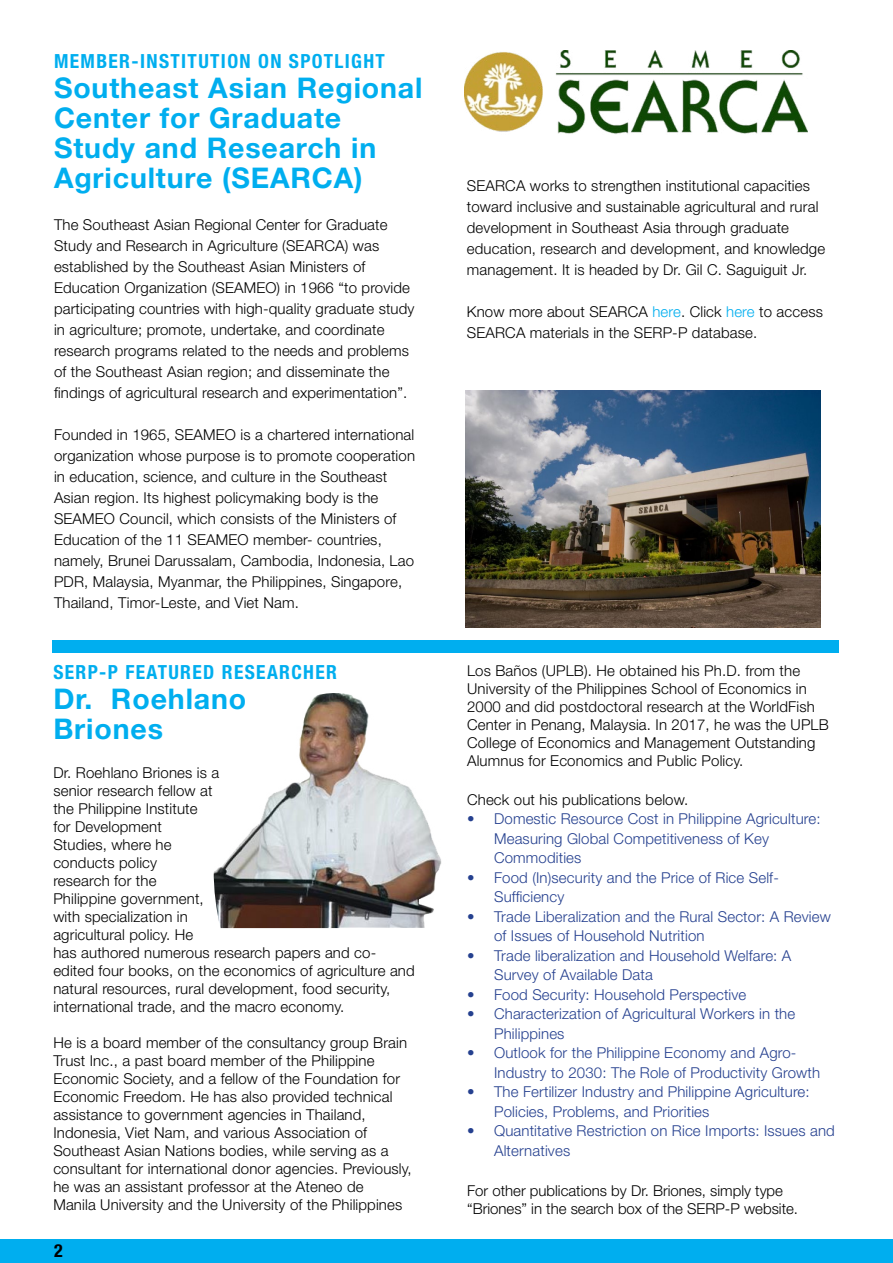
<style>
.page{position:relative;width:893px;height:1263px;background:#fff}
.page>*{position:absolute;margin:0;border:0;box-sizing:border-box;transform-origin:0 0}
.t1{font:700 28.5px/30px "Helvetica Neue LT Std";letter-spacing:.03em;color:#00aeef}
.t2{font:700 condensed 19.5px "Helvetica Neue LT Std";letter-spacing:.07em;color:#00aeef}
.t3{font:700 condensed 18px "Helvetica Neue LT Std";color:#000}
.t4{font:300 15px/18px "Helvetica Neue LT Std";letter-spacing:.01em;color:#000}
.t5{font:300 15px/19.5px "Helvetica Neue LT Std";letter-spacing:.01em;color:#25408f}
.s1{color:#00aeef}
</style>
<div class="page">
<div style="left:0;top:1239px;width:893px;height:24px;background:#00aeef"></div>
<div style="left:52px;top:640px;width:787px;height:13px;background:#00aeef"></div>
<img style="left:214px;top:693px;width:228px;height:235px">
<img style="left:465px;top:50px;width:343px;height:84px">
<img style="left:466px;top:390px;width:354px;height:238px">
<h2 class="t2" style="left:54px;top:49px;width:332px">MEMBER-INSTITUTION ON SPOTLIGHT</h2>
<h1 class="t1" style="left:54px;top:72px;width:370px">Southeast Asian Regional<br>Center for Graduate<br>Study and Research in<br>Agriculture (SEARCA)</h1>
<p class="t4" style="left:54px;top:214px;width:362px;line-height:21px">The Southeast Asian Regional Center for Graduate Study and Research in Agriculture (SEARCA) was established by the Southeast Asian Ministers of Education Organization (SEAMEO) in 1966 “to provide participating countries with high-quality graduate study in agriculture; promote, undertake, and coordinate research programs related to the needs and problems of the Southeast Asian region; and disseminate the findings of agricultural research and experimentation”.</p>
<p class="t4" style="left:54px;top:424px;width:363px;line-height:21px">Founded in 1965, SEAMEO is a chartered international organization whose purpose is to promote cooperation in education, science, and culture in the Southeast Asian region. Its highest policymaking body is the SEAMEO Council, which consists of the Ministers of Education of the 11 SEAMEO member- countries, namely, Brunei Darussalam, Cambodia, Indonesia, Lao PDR, Malaysia, Myanmar, the Philippines, Singapore, Thailand, Timor-Leste, and Viet Nam.</p>
<h2 class="t2" style="left:53px;top:660px;width:285px">SERP-P FEATURED RESEARCHER</h2>
<h1 class="t1" style="left:53px;top:683px;width:194px">Dr. Roehlano<br>Briones</h1>
<p class="t4" style="left:53px;top:763px;width:363px">Dr. Roehlano Briones is a<br>senior research fellow at<br>the Philippine Institute<br>for Development<br>Studies, where he<br>conducts policy<br>research for the<br>Philippine government,<br>with specialization in<br>agricultural policy. He<br>has authored numerous research papers and co&shy;edited four books, on the economics of agriculture and natural resources, rural development, food security, international trade, and the macro economy.</p>
<p class="t4" style="left:53px;top:1033px;width:360px">He is a board member of the consultancy group Brain Trust Inc., a past board member of the Philippine Economic Society, and a fellow of the Foundation for Economic Freedom. He has also provided technical assistance to government agencies in Thailand, Indonesia, Viet Nam, and various Association of Southeast Asian Nations bodies, while serving as a consultant for international donor agencies. Previously, he was an assistant professor at the Ateneo de<br>Manila University and the University of the Philippines</p>
<p class="t3" style="left:54px;top:1239px;width:10px">2</p>
<p class="t4" style="left:467px;top:175px;width:360px;line-height:21px">SEARCA works to strengthen institutional capacities toward inclusive and sustainable agricultural and rural development in Southeast Asia through graduate education, research and development, and knowledge management. It is headed by Dr. Gil C. Saguiguit Jr.</p>
<p class="t4" style="left:467px;top:301px;width:357px;line-height:21px">Know more about SEARCA <span class="s1">here</span>. Click <span class="s1">here</span> to access<br>SEARCA materials in the SERP-P database.</p>
<p class="t4" style="left:467px;top:661px;width:363px">Los Baños (UPLB). He obtained his Ph.D. from the University of the Philippines School of Economics in 2000 and did postdoctoral research at the WorldFish Center in Penang, Malaysia. In 2017, he was the UPLB College of Economics and Management Outstanding Alumnus for Economics and Public Policy.</p>
<p class="t4" style="left:467px;top:790px;width:223px">Check out his publications below.</p>
<p class="t5" style="left:494px;top:809px;width:328px;text-indent:-27px">• Domestic Resource Cost in Philippine Agriculture:<br>Measuring Global Competitiveness of Key<br>Commodities</p>
<p class="t5" style="left:494px;top:867px;width:286px;text-indent:-27px">• Food (In)security and the Price of Rice Self-<br>Sufficiency</p>
<p class="t5" style="left:494px;top:906px;width:338px;text-indent:-27px">• Trade Liberalization and the Rural Sector: A Review of Issues of Household Nutrition</p>
<p class="t5" style="left:494px;top:945px;width:299px;text-indent:-27px">• Trade liberalization and Household Welfare: A<br>Survey of Available Data</p>
<p class="t5" style="left:467px;top:984px;width:281px">• Food Security: Household Perspective</p>
<p class="t5" style="left:494px;top:1004px;width:303px;text-indent:-27px">• Characterization of Agricultural Workers in the<br>Philippines</p>
<p class="t5" style="left:494px;top:1043px;width:327px;text-indent:-27px">• Outlook for the Philippine Economy and Agro-<br>Industry to 2030: The Role of Productivity Growth</p>
<p class="t5" style="left:494px;top:1082px;width:317px;text-indent:-27px">• The Fertilizer Industry and Philippine Agriculture:<br>Policies, Problems, and Priorities</p>
<p class="t5" style="left:494px;top:1121px;width:342px;text-indent:-27px">• Quantitative Restriction on Rice Imports: Issues and<br>Alternatives</p>
<p class="t4" style="left:467px;top:1181px;width:332px">For other publications by Dr. Briones, simply type “Briones” in the search box of the SERP-P website.</p>
</div>
